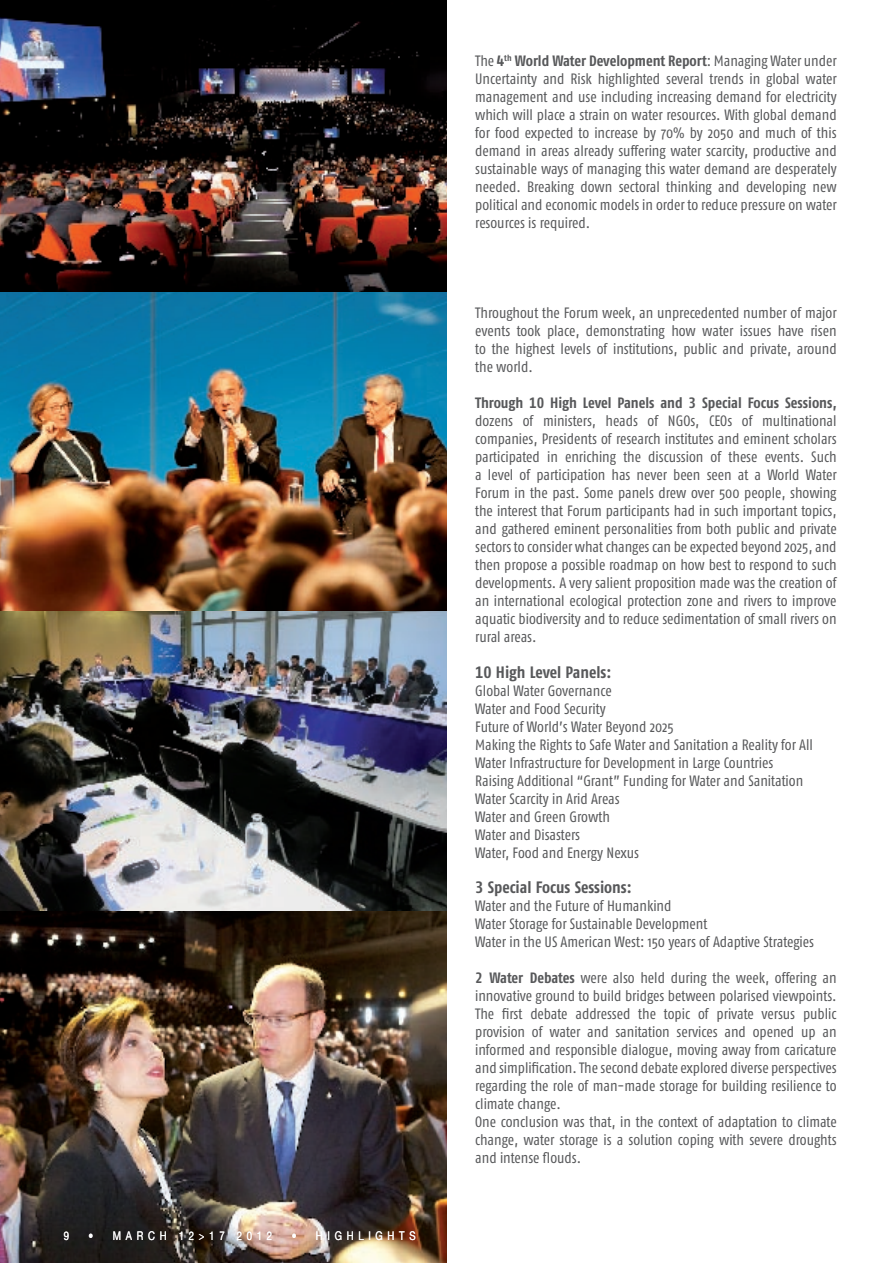
<style>
.page{position:relative;width:893px;height:1263px;background:#fff}
.page>*{position:absolute;margin:0;border:0;box-sizing:border-box;transform-origin:0 0}
.t1{font:16.5px "Fago Co Bold Tf";color:#57585a}
.t2{font:15px/18px "Fago Co";color:#57585a;text-align:justify}
.t3{font:15px "Fago Co Bold Tf";letter-spacing:-.005em;color:#57585a}
.t4{font:12px "Helvetica Neue";letter-spacing:.49em;color:#fff;scale:.8 1}
.s1{font-family:"Fago Co"}
.s2{font-family:"Fago Co Bold Tf"}
</style>
<div class="page">
<img style="left:0;top:611px;width:446px;height:300px">
<img style="left:0;top:0;width:446px;height:611px">
<img style="left:0;top:911px;width:446px;height:352px">
<p class="t4" style="left:64px;top:1229px;width:8px">9</p>
<p class="t4" style="left:89px;top:1229px;width:231px">• MARCH 12&gt;17 2012</p>
<p class="t4" style="left:292px;top:1229px;width:156px">• HIGHLIGHTS</p>
<p class="t3" style="left:475px;top:52px;width:363px"><span class="s1">The</span> 4<sup>th</sup> World Water Development Report<span class="s1">: Managing Water under</span></p>
<p class="t2" style="left:475px;top:70px;width:363px">Uncertainty and Risk highlighted several trends in global water management and use including increasing demand for electricity which will place a strain on water resources. With global demand for food expected to increase by 70% by 2050 and much of this demand in areas already suffering water scarcity, productive and sustainable ways of managing this water demand are desperately needed. Breaking down sectoral thinking and developing new political and economic models in order to reduce pressure on water resources is required.</p>
<p class="t2" style="left:475px;top:304px;width:363px">Throughout the Forum week, an unprecedented number of major events took place, demonstrating how water issues have risen to the highest levels of institutions, public and private, around the world.</p>
<p class="t3" style="left:475px;top:394px;width:363px">Through 10 High Level Panels and 3 Special Focus Sessions,</p>
<p class="t2" style="left:475px;top:412px;width:363px">dozens of ministers, heads of NGOs, CEOs of multinational companies, Presidents of research institutes and eminent scholars participated in enriching the discussion of these events. Such a level of participation has never been seen at a World Water Forum in the past. Some panels drew over 500 people, showing the interest that Forum participants had in such important topics, and gathered eminent personalities from both public and private sectors to consider what changes can be expected beyond 2025, and then propose a possible roadmap on how best to respond to such developments. A very salient proposition made was the creation of an international ecological protection zone and rivers to improve aquatic biodiversity and to reduce sedimentation of small rivers on rural areas.</p>
<p class="t1" style="left:475px;top:663px;width:138px">10 High Level Panels:</p>
<p class="t2" style="left:475px;top:682px;width:339px;text-align:left">Global Water Governance<br>Water and Food Security<br>Future of World’s Water Beyond 2025<br>Making the Rights to Safe Water and Sanitation a Reality for All Water Infrastructure for Development in Large Countries Raising Additional “Grant” Funding for Water and Sanitation Water Scarcity in Arid Areas<br>Water and Green Growth<br>Water and Disasters<br>Water, Food and Energy Nexus</p>
<p class="t1" style="left:475px;top:877px;width:158px">3 Special Focus Sessions:</p>
<p class="t2" style="left:475px;top:896px;width:340px;text-align:left">Water and the Future of Humankind<br>Water Storage for Sustainable Development<br>Water in the US American West: 150 years of Adaptive Strategies</p>
<p class="t2" style="left:475px;top:968px;width:363px;text-align:left"><span class="s2">2 Water Debates</span> were also held during the week, offering an innovative ground to build bridges between polarised viewpoints.<br>The first debate addressed the topic of private versus public provision of water and sanitation services and opened up an informed and responsible dialogue, moving away from caricature and simplification.The second debate explored diverse perspectives regarding the role of man-made storage for building resilience to climate change.<br>One conclusion was that, in the context of adaptation to climate change, water storage is a solution coping with severe droughts and intense flouds.</p>
</div>
